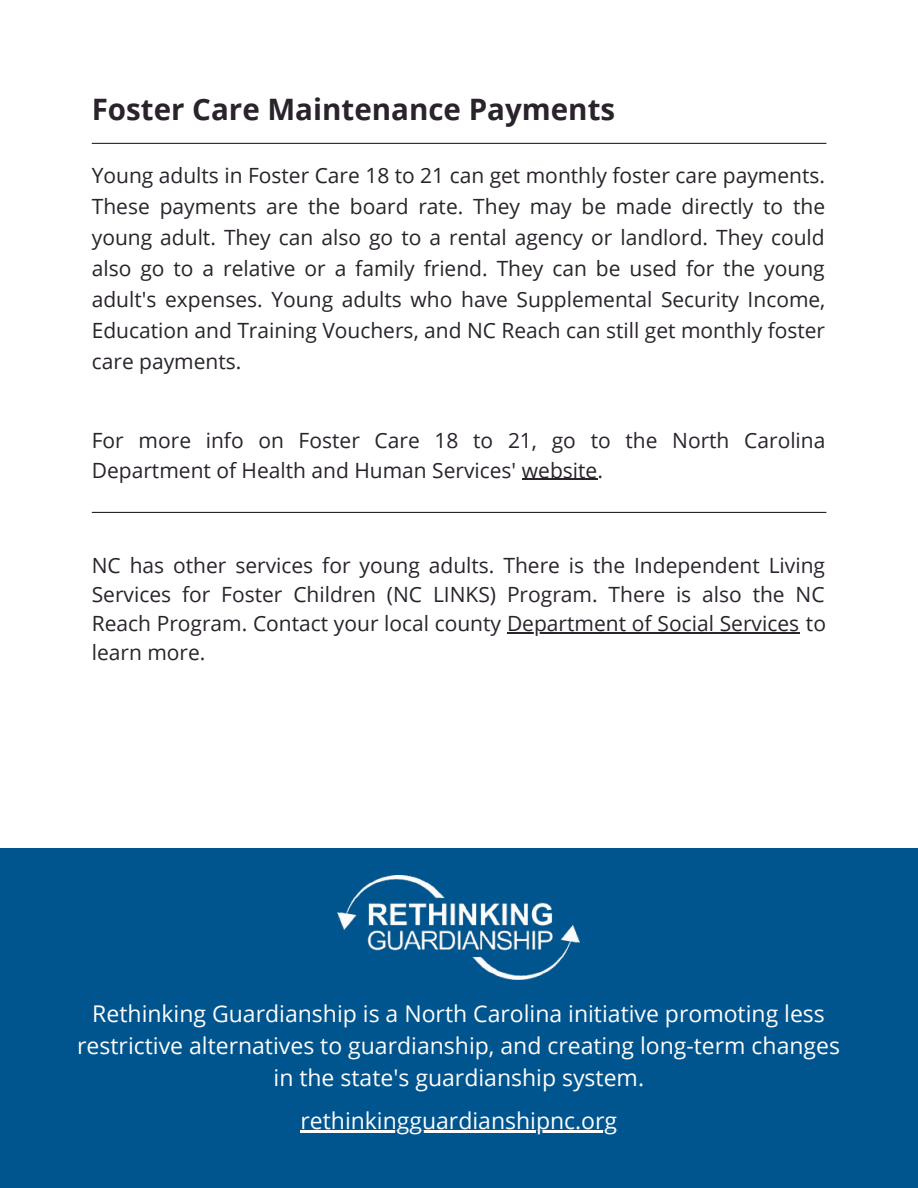
<style>
.page{position:relative;width:918px;height:1188px;background:#fff}
.page>*{position:absolute;margin:0;border:0;box-sizing:border-box;transform-origin:0 0}
.t1{font:700 29.55px "Open Sans";color:#2a232c}
.t2{font:22.95px/32.1px "Open Sans";color:#fdfdfd;text-align:center}
.t3{font:21px/31px "Open Sans";color:#2a232c;text-align:justify}
</style>
<div class="page">
<hr style="left:92px;top:143px;width:734px;height:1px;background:#2a232c">
<hr style="left:522px;top:479px;width:75px;height:1px;background:#2a232c">
<div style="left:0;top:848px;width:918px;height:340px;background:#00558e"></div>
<img style="left:338px;top:875px;width:242px;height:105px">
<hr style="left:300px;top:1130px;width:318px;height:2px;background:#fdfdfd">
<hr style="left:507px;top:632px;width:292px;height:1px;background:#2a232c">
<hr style="left:92px;top:512px;width:734px;height:1px;background:#2a232c">
<h2 class="t1" style="left:92px;top:89px;width:525px">Foster Care Maintenance Payments</h2>
<p class="t3" style="left:92px;top:160px;width:735px">Young adults in Foster Care 18 to 21 can get monthly foster care payments.<br>These payments are the board rate. They may be made directly to the young adult. They can also go to a rental agency or landlord. They could also go to a relative or a family friend. They can be used for the young adult's expenses. Young adults who have Supplemental Security Income, Education and Training Vouchers, and NC Reach can still get monthly foster care payments.</p>
<p class="t3" style="left:92px;top:426px;width:735px;line-height:29.2px">For more info on Foster Care 18 to 21, go to the North Carolina<br>Department of Health and Human Services' website.</p>
<p class="t3" style="left:92px;top:550px;width:736px;line-height:29.2px">NC has other services for young adults. There is the Independent Living Services for Foster Children (NC LINKS) Program. There is also the NC Reach Program. Contact your local county Department of Social Services to learn more.</p>
<p class="t2" style="left:77px;top:997px;width:764px">Rethinking Guardianship is a North Carolina initiative promoting less restrictive alternatives to guardianship, and creating long-term changes in the state's guardianship system.</p>
<p class="t2" style="left:300px;top:1104px;width:318px">rethinkingguardianshipnc.org</p>
</div>
